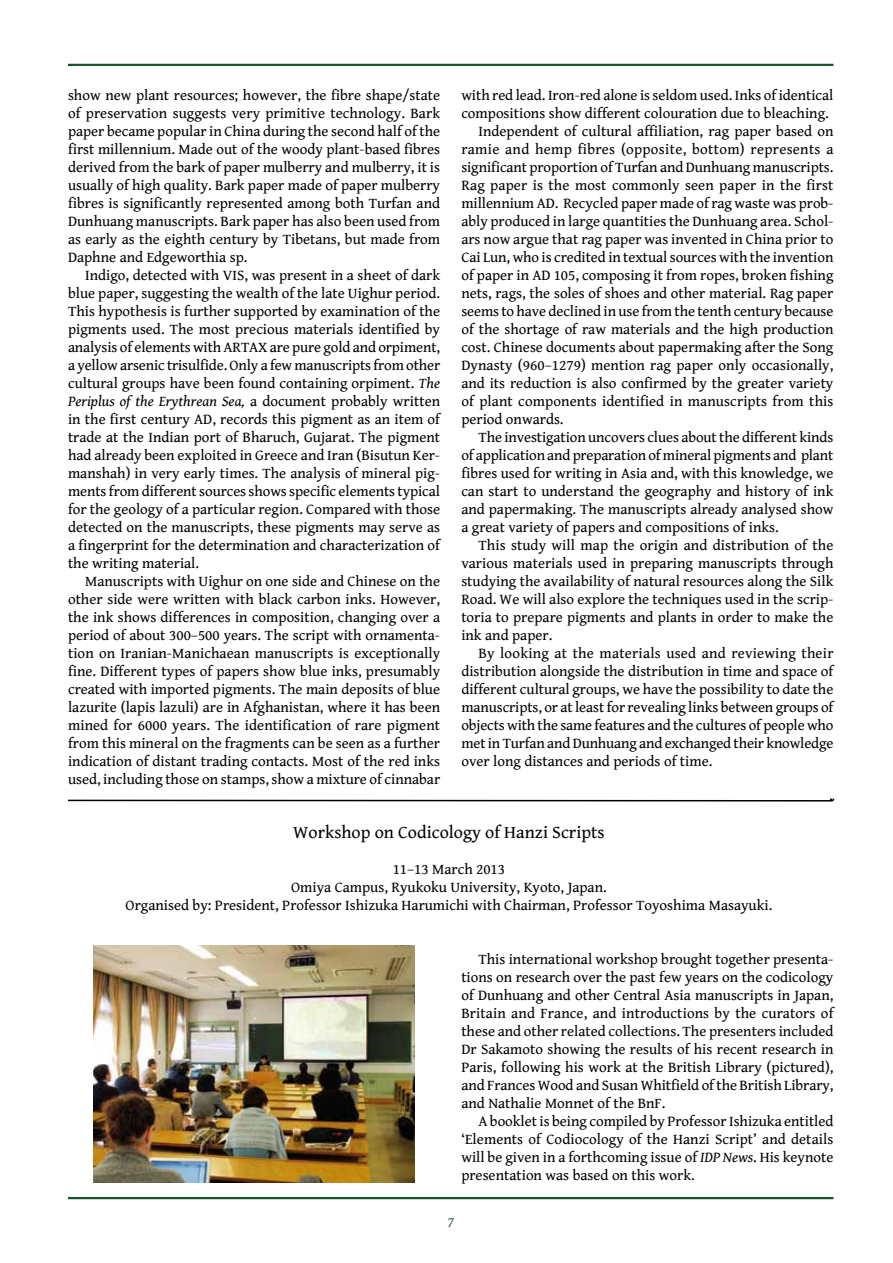
<style>
.page{position:relative;width:893px;height:1263px;background:#fff}
.page>*{position:absolute;margin:0;border:0;box-sizing:border-box;transform-origin:0 0}
.t1{font:18px "Gentium Book Basic";color:#000}
.t2{font:15px/18px "Gentium Book Basic";color:#000;text-align:justify}
.t3{font:15px "Gentium Book Basic";letter-spacing:.02em;color:#000}
.t4{font:italic 15px "Gentium Book Basic";color:#18532a}
.s1{font-style:italic}
</style>
<div class="page">
<hr style="left:68px;top:64px;width:765px;height:2px;background:#18532a">
<hr style="left:68px;top:1197px;width:765px;height:2px;background:#18532a">
<hr style="left:68px;top:800px;width:765px;height:1px;background:#000">
<svg style="left:828px;top:798px;width:7px;height:4px"></svg>
<img style="left:94px;top:945px;width:321px;height:237px">
<p class="t2" style="left:68px;top:85px;width:374px">show new plant resources; however, the fibre shape/state of preservation suggests very primitive technology. Bark paper became popular in China during the second half of the first millennium. Made out of the woody plant-based fibres derived from the bark of paper mulberry and mulberry, it is usually of high quality. Bark paper made of paper mulberry fibres is significantly represented among both Turfan and Dunhuang manuscripts. Bark paper has also been used from as early as the eighth century by Tibetans, but made from Daphne and Edgeworthia sp.</p>
<p class="t2" style="left:68px;top:265px;width:374px;text-indent:17px">Indigo, detected with VIS, was present in a sheet of dark blue paper, suggesting the wealth of the late Uighur period.<br>This hypothesis is further supported by examination of the pigments used. The most precious materials identified by analysis of elements with ARTAX are pure gold and orpiment, a yellow arsenic trisulfide. Only a few manuscripts from other cultural groups have been found containing orpiment. <span class="s1">The Periplus of the Erythrean Sea,</span> a document probably written in the first century AD, records this pigment as an item of trade at the Indian port of Bharuch, Gujarat. The pigment had already been exploited in Greece and Iran (Bisutun Ker&shy;manshah) in very early times. The analysis of mineral pig&shy;ments from different sources shows specific elements typical for the geology of a particular region. Compared with those detected on the manuscripts, these pigments may serve as a fingerprint for the determination and characterization of the writing material.</p>
<p class="t2" style="left:68px;top:571px;width:374px;text-indent:17px">Manuscripts with Uighur on one side and Chinese on the other side were written with black carbon inks. However, the ink shows differences in composition, changing over a period of about 300–500 years. The script with ornamenta&shy;tion on Iranian-Manichaean manuscripts is exceptionally fine. Different types of papers show blue inks, presumably created with imported pigments. The main deposits of blue lazurite (lapis lazuli) are in Afghanistan, where it has been mined for 6000 years. The identification of rare pigment from this mineral on the fragments can be seen as a further indication of distant trading contacts. Most of the red inks used, including those on stamps, show a mixture of cinnabar</p>
<p class="t2" style="left:461px;top:85px;width:374px">with red lead. Iron-red alone is seldom used. Inks of identical</p>
<p class="t2" style="left:461px;top:103px;width:369px">compositions show different colouration due to bleaching.</p>
<p class="t2" style="left:478px;top:121px;width:357px">Independent of cultural affiliation, rag paper based on</p>
<p class="t3" style="left:461px;top:138px;width:374px">ramie and hemp fibres (opposite, bottom) represents a</p>
<p class="t2" style="left:461px;top:157px;width:374px">significant proportion of Turfan and Dunhuang manuscripts.</p>
<p class="t2" style="left:461px;top:175px;width:374px">Rag paper is the most commonly seen paper in the first</p>
<p class="t2" style="left:461px;top:193px;width:374px">millennium AD. Recycled paper made of rag waste was prob-</p>
<p class="t2" style="left:461px;top:211px;width:374px">ably produced in large quantities the Dunhuang area. Schol-</p>
<p class="t2" style="left:461px;top:229px;width:374px">ars now argue that rag paper was invented in China prior to</p>
<p class="t2" style="left:461px;top:247px;width:374px">Cai Lun, who is credited in textual sources with the invention</p>
<p class="t2" style="left:461px;top:265px;width:374px">of paper in AD 105, composing it from ropes, broken fishing</p>
<p class="t2" style="left:461px;top:283px;width:374px">nets, rags, the soles of shoes and other material. Rag paper</p>
<p class="t2" style="left:461px;top:301px;width:374px">seems to have declined in use from the tenth century because</p>
<p class="t2" style="left:461px;top:319px;width:374px">of the shortage of raw materials and the high production</p>
<p class="t2" style="left:461px;top:337px;width:374px">cost. Chinese documents about papermaking after the Song</p>
<p class="t2" style="left:461px;top:355px;width:374px">Dynasty (960–1279) mention rag paper only occasionally,</p>
<p class="t2" style="left:461px;top:373px;width:374px">and its reduction is also confirmed by the greater variety</p>
<p class="t2" style="left:461px;top:391px;width:374px">of plant components identified in manuscripts from this</p>
<p class="t2" style="left:461px;top:409px;width:104px">period onwards.</p>
<p class="t2" style="left:478px;top:427px;width:357px">The investigation uncovers clues about the different kinds</p>
<p class="t2" style="left:461px;top:445px;width:374px">of application and preparation of mineral pigments and plant</p>
<p class="t2" style="left:461px;top:463px;width:374px">fibres used for writing in Asia and, with this knowledge, we</p>
<p class="t2" style="left:461px;top:481px;width:374px">can start to understand the geography and history of ink</p>
<p class="t2" style="left:461px;top:499px;width:374px">and papermaking. The manuscripts already analysed show</p>
<p class="t2" style="left:461px;top:517px;width:319px">a great variety of papers and compositions of inks.</p>
<p class="t2" style="left:478px;top:535px;width:356px">This study will map the origin and distribution of the</p>
<p class="t2" style="left:461px;top:553px;width:374px">various materials used in preparing manuscripts through</p>
<p class="t2" style="left:461px;top:571px;width:374px">studying the availability of natural resources along the Silk</p>
<p class="t2" style="left:461px;top:589px;width:374px">Road. We will also explore the techniques used in the scrip-</p>
<p class="t2" style="left:461px;top:607px;width:374px">toria to prepare pigments and plants in order to make the</p>
<p class="t2" style="left:461px;top:625px;width:92px">ink and paper.</p>
<p class="t2" style="left:478px;top:643px;width:357px">By looking at the materials used and reviewing their</p>
<p class="t2" style="left:461px;top:661px;width:374px">distribution alongside the distribution in time and space of</p>
<p class="t2" style="left:461px;top:679px;width:374px">different cultural groups, we have the possibility to date the</p>
<p class="t2" style="left:461px;top:697px;width:374px">manuscripts, or at least for revealing links between groups of</p>
<p class="t2" style="left:461px;top:715px;width:374px">objects with the same features and the cultures of people who</p>
<p class="t2" style="left:461px;top:733px;width:374px">met in Turfan and Dunhuang and exchanged their knowledge</p>
<p class="t2" style="left:461px;top:751px;width:253px">over long distances and periods of time.</p>
<p class="t1" style="left:293px;top:819px;width:313px">Workshop on Codicology of Hanzi Scripts</p>
<p class="t2" style="left:126px;top:859px;width:648px;text-align:center">11–13 March 2013<br>Omiya Campus, Ryukoku University, Kyoto, Japan.<br>Organised by: President, Professor Ishizuka Harumichi with Chairman, Professor Toyoshima Masayuki.</p>
<p class="t2" style="left:461px;top:949px;width:374px;text-indent:17px">This international workshop brought together presenta&shy;tions on research over the past few years on the codicology of Dunhuang and other Central Asia manuscripts in Japan, Britain and France, and introductions by the curators of these and other related collections. The presenters included Dr Sakamoto showing the results of his recent research in Paris, following his work at the British Library (pictured), and Frances Wood and Susan Whitfield of the British Library, and Nathalie Monnet of the BnF.</p>
<p class="t2" style="left:461px;top:1111px;width:374px;text-indent:17px">A booklet is being compiled by Professor Ishizuka entitled ‘Elements of Codiocology of the Hanzi Script’ and details will be given in a forthcoming issue of <span class="s1">IDP News</span>. His keynote presentation was based on this work.</p>
<p class="t4" style="left:448px;top:1211px;width:8px">7</p>
</div>
